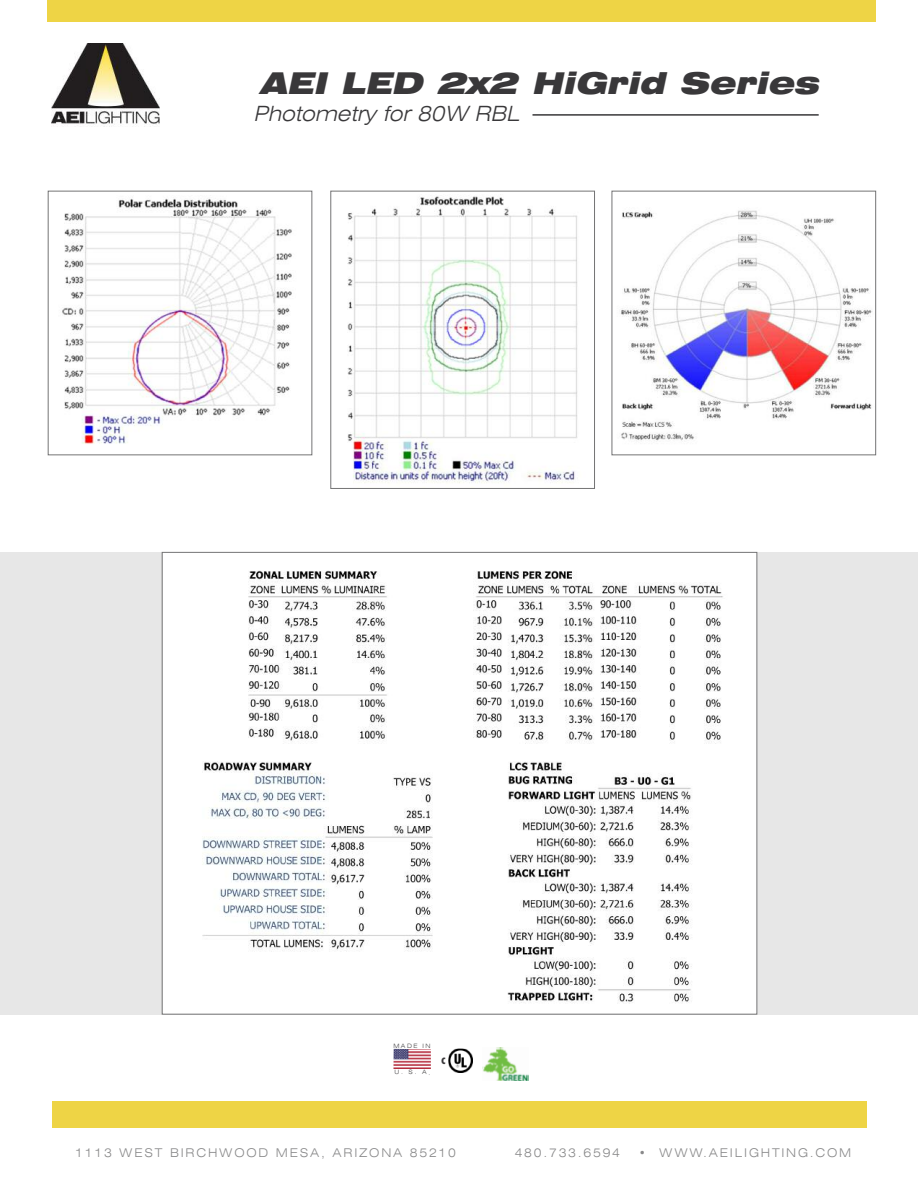
<style>
.page{position:relative;width:918px;height:1188px;background:#fff}
.page>*{position:absolute;margin:0;border:0;box-sizing:border-box;transform-origin:0 0}
.t1{font:italic 900 expanded 30px "Swiss 721 BT";color:#39383a}
.t2{font:italic 300 expanded 21px "Swiss 721 BT";color:#39383a}
.t3{font:300 expanded 12px "Swiss 721 BT";letter-spacing:.15em;color:#888889}
.t4{font:300 expanded 6px "Swiss 721 BT";color:#39383a}
</style>
<div class="page">
<div style="left:0;top:552px;width:918px;height:463px;background:#e7e7e7"></div>
<img style="left:52px;top:43px;width:108px;height:84px">
<div style="left:48px;top:0;width:828px;height:22px;background:#eed445"></div>
<div style="left:163px;top:553px;width:594px;height:461px;background:#fff"></div>
<img style="left:202px;top:570px;width:521px;height:434px">
<img style="left:621px;top:210px;width:252px;height:231px">
<div style="left:612px;top:191px;width:264px;height:264px;border:1px solid #747475"></div>
<img style="left:62px;top:198px;width:230px;height:246px">
<div style="left:48px;top:191px;width:264px;height:264px;border:1px solid #747475"></div>
<img style="left:347px;top:196px;width:231px;height:287px">
<div style="left:330px;top:191px;width:265px;height:298px;border:1px solid #747475"></div>
<img style="left:394px;top:1049px;width:36px;height:20px">
<svg style="left:455px;top:1055px;width:18px;height:18px"></svg>
<img style="left:448px;top:1049px;width:24px;height:23px">
<img style="left:482px;top:1047px;width:47px;height:33px">
<div style="left:52px;top:1101px;width:814px;height:27px;background:#eed445"></div>
<hr style="left:532px;top:114px;width:287px;height:2px;background:#39383a">
<h1 class="t1" style="left:260px;top:66px;width:568px">AEI LED 2x2 HiGrid Series</h1>
<h2 class="t2" style="left:254px;top:102px;width:273px">Photometry for 80W RBL</h2>
<p class="t4" style="left:394px;top:1042px;width:39px;rotate:1deg">MADE IN</p>
<p class="t4" style="left:395px;top:1068px;width:38px;rotate:1deg">U. S. A.</p>
<p class="t3" style="left:75px;top:1145px;width:382px">1113 WEST BIRCHWOOD MESA, ARIZONA 85210</p>
<p class="t3" style="left:515px;top:1145px;width:107px">480.733.6594</p>
<p class="t3" style="left:639px;top:1145px;width:214px">• WWW.AEILIGHTING.COM</p>
</div>
